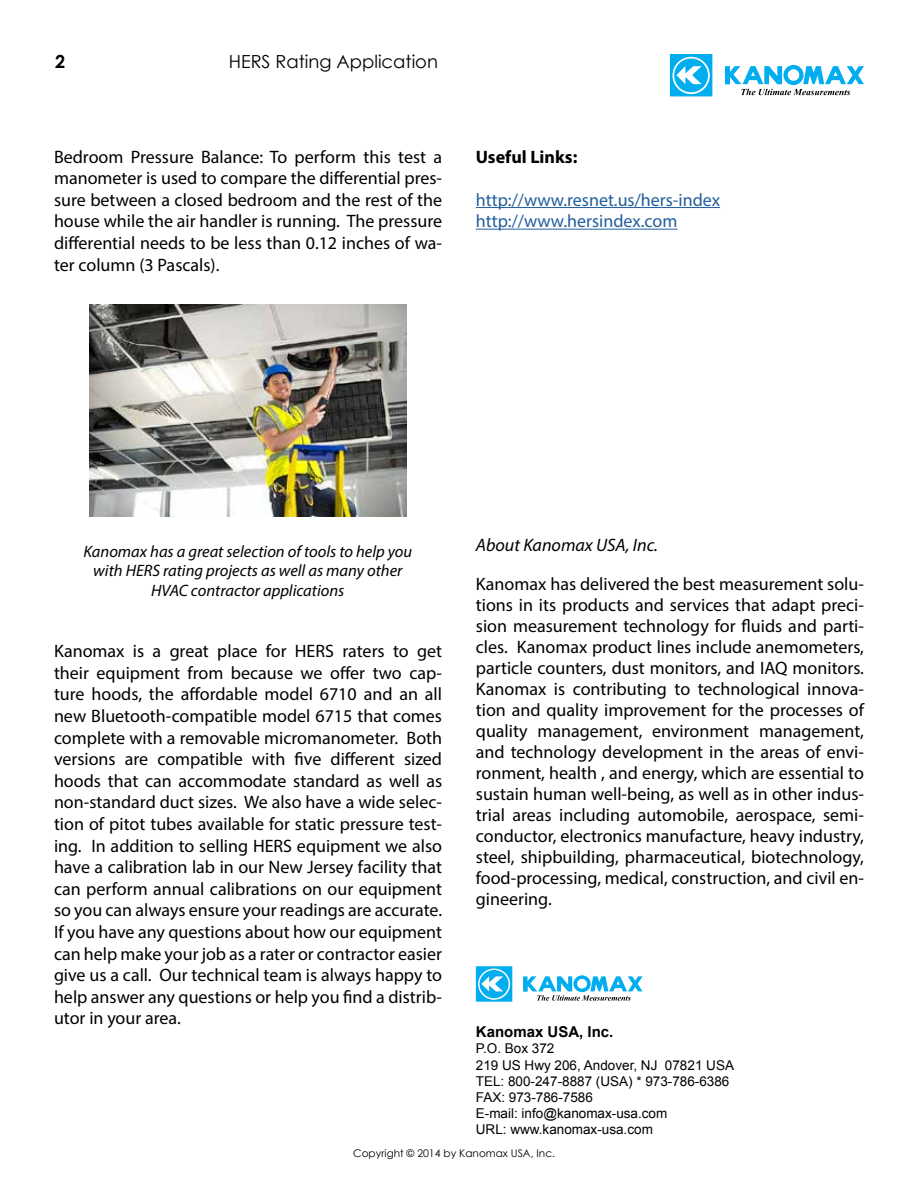
<style>
.page{position:relative;width:918px;height:1188px;background:#fff}
.page>*{position:absolute;margin:0;border:0;box-sizing:border-box;transform-origin:0 0}
.t1{font:18px/21.6px "Myriad Pro";color:#000;text-align:justify}
.t2{font:18px/21.6px "Myriad Pro";color:#215e9e}
.t3{font:18px "Century Gothic";color:#000}
.t4{font:italic 18px "Myriad Pro";color:#000}
.t5{font:700 18px "Myriad Pro";color:#000}
.t6{font:700 18px "Century Gothic";color:#000}
.t7{font:italic 16.5px/19.8px "Myriad Pro";color:#000;text-align:center}
.t8{font:700 15px "Arial";color:#000}
.t9{font:13.5px/16.2px "Arial";color:#000}
.t10{font:10.5px "Century Gothic";color:#000}
</style>
<div class="page">
<svg style="left:725px;top:65px;width:139px;height:30px"></svg>
<svg style="left:670px;top:54px;width:42px;height:42px"></svg>
<svg style="left:523px;top:975px;width:120px;height:26px"></svg>
<svg style="left:476px;top:966px;width:36px;height:36px"></svg>
<hr style="left:476px;top:207px;width:244px;height:1px;background:#215e9e">
<hr style="left:476px;top:229px;width:201px;height:1px;background:#215e9e">
<img style="left:89px;top:305px;width:318px;height:211px">
<p class="t6" style="left:55px;top:47px;width:12px">2</p>
<p class="t3" style="left:229px;top:48px;width:211px">HERS Rating Application</p>
<p class="t1" style="left:54px;top:145px;width:390px">Bedroom Pressure Balance: To perform this test a manometer is used to compare the differential pres&shy;sure between a closed bedroom and the rest of the house while the air handler is running. The pressure differential needs to be less than 0.12 inches of wa&shy;ter column (3 Pascals).</p>
<p class="t5" style="left:476px;top:145px;width:103px">Useful Links:</p>
<p class="t2" style="left:476px;top:189px;width:246px">http://www.resnet.us/hers-index http://www.hersindex.com</p>
<p class="t7" style="left:83px;top:541px;width:330px">Kanomax has a great selection of tools to help you with HERS rating projects as well as many other<br>HVAC contractor applications</p>
<p class="t1" style="left:54px;top:640px;width:390px">Kanomax is a great place for HERS raters to get their equipment from because we offer two cap&shy;ture hoods, the affordable model 6710 and an all new Bluetooth-compatible model 6715 that comes complete with a removable micromanometer. Both versions are compatible with five different sized hoods that can accommodate standard as well as non-standard duct sizes. We also have a wide selec&shy;tion of pitot tubes available for static pressure test&shy;ing. In addition to selling HERS equipment we also have a calibration lab in our New Jersey facility that can perform annual calibrations on our equipment so you can always ensure your readings are accurate.<br>If you have any questions about how our equipment can help make your job as a rater or contractor easier give us a call. Our technical team is always happy to help answer any questions or help you find a distrib&shy;utor in your area.</p>
<p class="t4" style="left:476px;top:533px;width:184px">About Kanomax USA, Inc.</p>
<p class="t1" style="left:476px;top:573px;width:390px;line-height:21px">Kanomax has delivered the best measurement solu&shy;tions in its products and services that adapt preci&shy;sion measurement technology for fluids and parti&shy;cles. Kanomax product lines include anemometers, particle counters, dust monitors, and IAQ monitors.<br>Kanomax is contributing to technological innova&shy;tion and quality improvement for the processes of quality management, environment management, and technology development in the areas of envi&shy;ronment, health , and energy, which are essential to sustain human well-being, as well as in other indus&shy;trial areas including automobile, aerospace, semi&shy;conductor, electronics manufacture, heavy industry, steel, shipbuilding, pharmaceutical, biotechnology, food-processing, medical, construction, and civil en&shy;gineering.</p>
<p class="t8" style="left:476px;top:1022px;width:139px">Kanomax USA, Inc.</p>
<p class="t9" style="left:476px;top:1041px;width:260px">P.O. Box 372<br>219 US Hwy 206, Andover, NJ 07821 USA<br>TEL: 800-247-8887 (USA) * 973-786-6386<br>FAX: 973-786-7586<br>E-mail: info@kanomax-usa.com<br>URL: www.kanomax-usa.com</p>
<p class="t10" style="left:353px;top:1146px;width:203px">Copyright © 2014 by Kanomax USA, Inc.</p>
</div>
